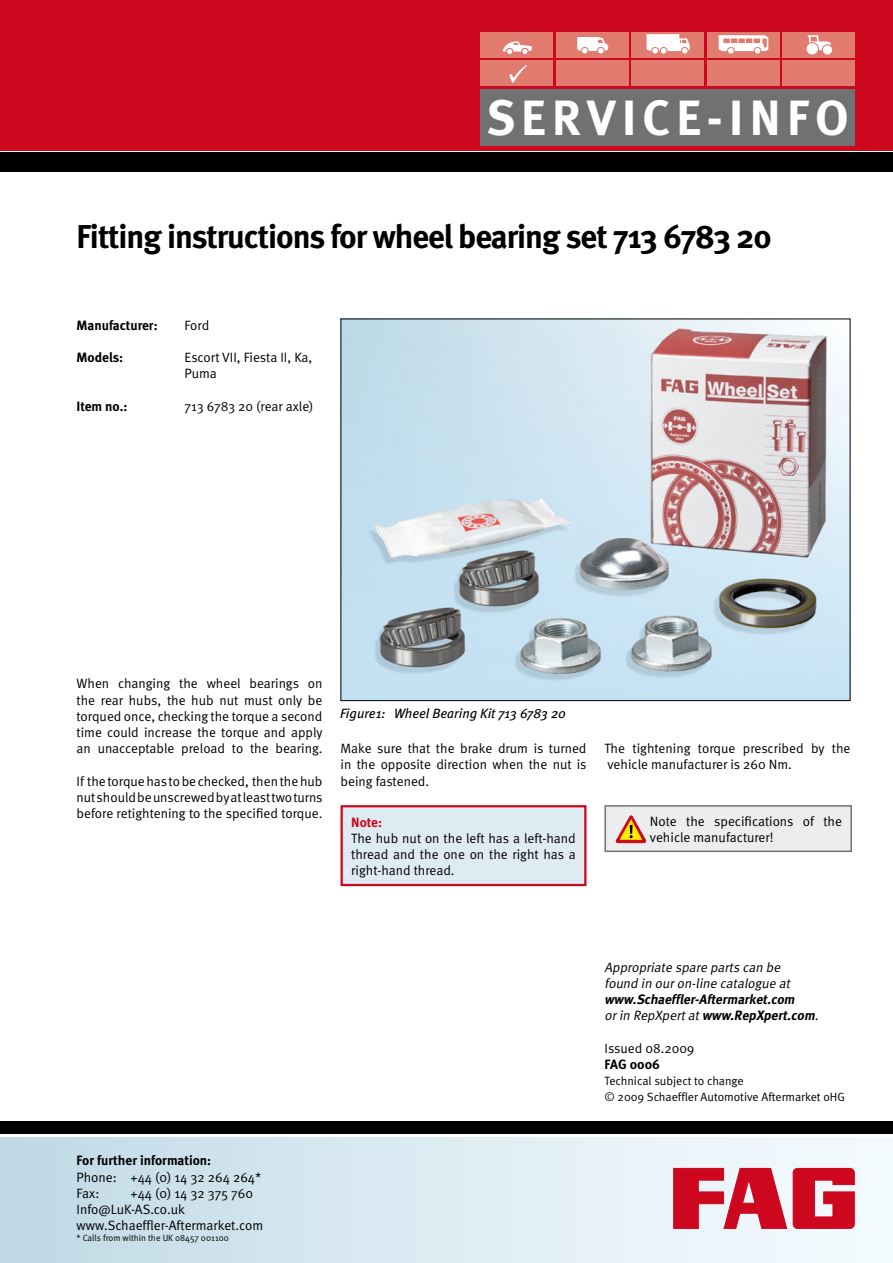
<style>
.page{position:relative;width:893px;height:1263px;background:#fff}
.page>*{position:absolute;margin:0;border:0;box-sizing:border-box;transform-origin:0 0}
.t1{font:700 49.5px "Meta";letter-spacing:.13em;color:#fff}
.t2{font:700 33px "Meta";letter-spacing:-.03em;color:#000}
.t3{font:13.5px/16.2px "Meta Normal";color:#000}
.t4{font:italic 700 13.5px/16.2px "Meta";color:#000}
.t5{font:700 13.5px "Meta";color:#000}
.t6{font:italic 13.5px/16.2px "Meta Normal";color:#000}
.t7{font:italic 13.5px "Meta";color:#000}
.t8{font:700 13.5px "Meta";color:#cd071e}
.t9{font:12px/16.2px "Meta Normal";color:#000}
.t10{font:9px "Meta Normal";color:#000}
.s1{font-family:"Meta Normal";font-weight:400}
</style>
<div class="page">
<img style="left:342px;top:321px;width:506px;height:378px">
<div style="left:342px;top:806px;width:243px;height:79px;background:#dfebf2"></div>
<div style="left:340px;top:805px;width:246px;height:81px;border:2px solid #cd071e"></div>
<div style="left:605px;top:806px;width:246px;height:45px;background:#eceded"></div>
<div style="left:604px;top:805px;width:248px;height:47px;border:2px solid #707173"></div>
<svg style="left:616px;top:816px;width:30px;height:27px"></svg>
<div style="left:0;top:0;width:893px;height:150px;background:#cd071e"></div>
<div style="left:480px;top:61px;width:73px;height:25px;background:#e17a6f"></div>
<div style="left:556px;top:61px;width:72px;height:25px;background:#e17a6f"></div>
<div style="left:631px;top:61px;width:73px;height:25px;background:#e17a6f"></div>
<div style="left:707px;top:61px;width:72px;height:25px;background:#e17a6f"></div>
<div style="left:782px;top:61px;width:73px;height:25px;background:#e17a6f"></div>
<div style="left:480px;top:32px;width:73px;height:25px;background:#e17a6f"></div>
<div style="left:556px;top:32px;width:72px;height:25px;background:#e17a6f"></div>
<div style="left:631px;top:32px;width:73px;height:25px;background:#e17a6f"></div>
<div style="left:707px;top:32px;width:72px;height:25px;background:#e17a6f"></div>
<div style="left:782px;top:32px;width:73px;height:25px;background:#e17a6f"></div>
<div style="left:0;top:1137px;width:893px;height:126px;background:linear-gradient(to right,#c2dae6,#f7fcff)"></div>
<div style="left:0;top:1121px;width:893px;height:13px;background:#000"></div>
<div style="left:0;top:152px;width:893px;height:19px;background:#000"></div>
<svg style="left:673px;top:1168px;width:182px;height:61px;background:#d64e5f"></svg>
<svg style="left:503px;top:41px;width:29px;height:13px"></svg>
<svg style="left:577px;top:37px;width:31px;height:16px"></svg>
<svg style="left:647px;top:34px;width:43px;height:20px"></svg>
<svg style="left:719px;top:35px;width:49px;height:19px"></svg>
<svg style="left:806px;top:35px;width:26px;height:20px"></svg>
<div style="left:480px;top:89px;width:375px;height:57px;background:#707173"></div>
<svg style="left:509px;top:65px;width:18px;height:18px"></svg>
<h1 class="t1" style="left:486px;top:86px;width:364px">SERVICE-INFO</h1>
<h2 class="t2" style="left:77px;top:215px;width:697px">Fitting instructions for wheel bearing set 713 6783 20</h2>
<p class="t5" style="left:77px;top:317px;width:83px">Manufacturer:</p>
<p class="t3" style="left:185px;top:317px;width:26px">Ford</p>
<p class="t5" style="left:77px;top:349px;width:48px">Models:</p>
<p class="t3" style="left:185px;top:349px;width:129px">Escort VII, Fiesta II, Ka,<br>Puma</p>
<p class="t5" style="left:77px;top:398px;width:52px">Item no.:</p>
<p class="t3" style="left:185px;top:398px;width:130px">713 6783 20 (rear axle)</p>
<p class="t3" style="left:77px;top:675px;width:248px;text-align:justify">When changing the wheel bearings on the rear hubs, the hub nut must only be torqued once, checking the torque a second time could increase the torque and apply an unacceptable preload to the bearing.</p>
<p class="t3" style="left:77px;top:773px;width:248px;text-align:justify">If the torque has to be checked, then the hub nut should be unscrewed by at least two turns before retightening to the specified torque.</p>
<p class="t7" style="left:340px;top:705px;width:227px">Figure1: Wheel Bearing Kit 713 6783 20</p>
<p class="t3" style="left:340px;top:740px;width:248px;text-align:justify">Make sure that the brake drum is turned in the opposite direction when the nut is being fastened.</p>
<p class="t3" style="left:604px;top:740px;width:247px">The tightening torque prescribed by the vehicle manufacturer is 260 Nm.</p>
<p class="t8" style="left:351px;top:813px;width:32px">Note:</p>
<p class="t3" style="left:351px;top:830px;width:226px;text-align:justify">The hub nut on the left has a left-hand thread and the one on the right has a right-hand thread.</p>
<p class="t3" style="left:650px;top:813px;width:194px">Note the specifications of the vehicle manufacturer!</p>
<p class="t5" style="left:77px;top:1152px;width:136px">For further information:</p>
<p class="t3" style="left:77px;top:1169px;width:186px">Phone: +44 (0) 14 32 264 264*<br>Fax:</p>
<p class="t3" style="left:77px;top:1185px;width:188px;text-indent:54px">+44 (0) 14 32 375 760<br>Info@LuK-AS.co.uk www.Schaeffler-Aftermarket.com</p>
<p class="t10" style="left:77px;top:1233px;width:154px">* Calls from within the UK 08457 001100</p>
<p class="t6" style="left:604px;top:959px;width:190px">Appropriate spare parts can be found in ouron-line catalogue at</p>
<p class="t4" style="left:604px;top:991px;width:218px">www.Schaeffler-Aftermarket.com <span class="s1">orin RepXpertat</span>www.RepXpert.com<span class="s1">.</span></p>
<p class="t3" style="left:604px;top:1040px;width:92px">Issued 08.2009</p>
<p class="t5" style="left:604px;top:1056px;width:57px">FAG 0006</p>
<p class="t9" style="left:604px;top:1073px;width:242px">Technical subject to change<br>© 2009 Schaeffler Automotive Aftermarket oHG</p>
</div>
